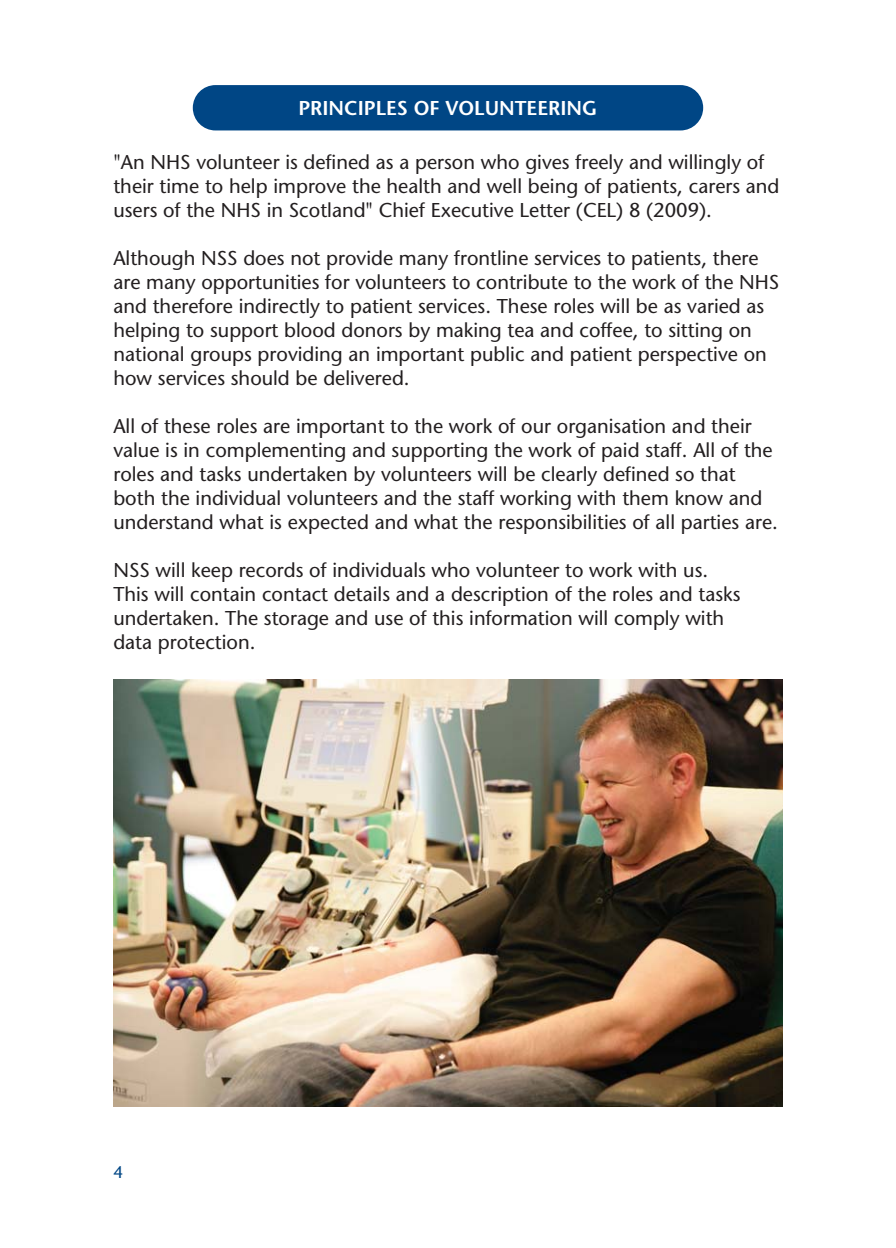
<style>
.page{position:relative;width:896px;height:1248px;background:#fff}
.page>*{position:absolute;margin:0;border:0;box-sizing:border-box;transform-origin:0 0}
.t1{font:20px/24px "Stone Sans";color:#231f20}
.t2{font:600 20px "Stone Sans";color:#fff}
.t3{font:17px "Stone Sans";color:#004685}
</style>
<div class="page">
<div style="left:193px;top:85px;width:510px;height:45px;background:#004685;border-radius:23px"></div>
<img style="left:113px;top:679px;width:669px;height:427px">
<p class="t2" style="left:298px;top:100px;width:301px">PRINCIPLES OF VOLUNTEERING</p>
<p class="t1" style="left:113px;top:152px;width:667px">"An NHS volunteer is defined as a person who gives freely and willingly of their time to help improve the health and well being of patients, carers and users of the NHS in Scotland" Chief Executive Letter (CEL) 8 (2009).</p>
<p class="t1" style="left:113px;top:248px;width:667px">Although NSS does not provide many frontline services to patients, there are many opportunities for volunteers to contribute to the work of the NHS and therefore indirectly to patient services. These roles will be as varied as helping to support blood donors by making tea and coffee, to sitting on national groups providing an important public and patient perspective on how services should be delivered.</p>
<p class="t1" style="left:113px;top:416px;width:666px">All of these roles are important to the work of our organisation and their value is in complementing and supporting the work of paid staff. All of the roles and tasks undertaken by volunteers will be clearly defined so that both the individual volunteers and the staff working with them know and understand what is expected and what the responsibilities of all parties are.</p>
<p class="t1" style="left:113px;top:560px;width:628px">NSS will keep records of individuals who volunteer to work with us.<br>This will contain contact details and a description of the roles and tasks undertaken. The storage and use of this information will comply with data protection.</p>
<p class="t3" style="left:113px;top:1165px;width:11px">4</p>
</div>
